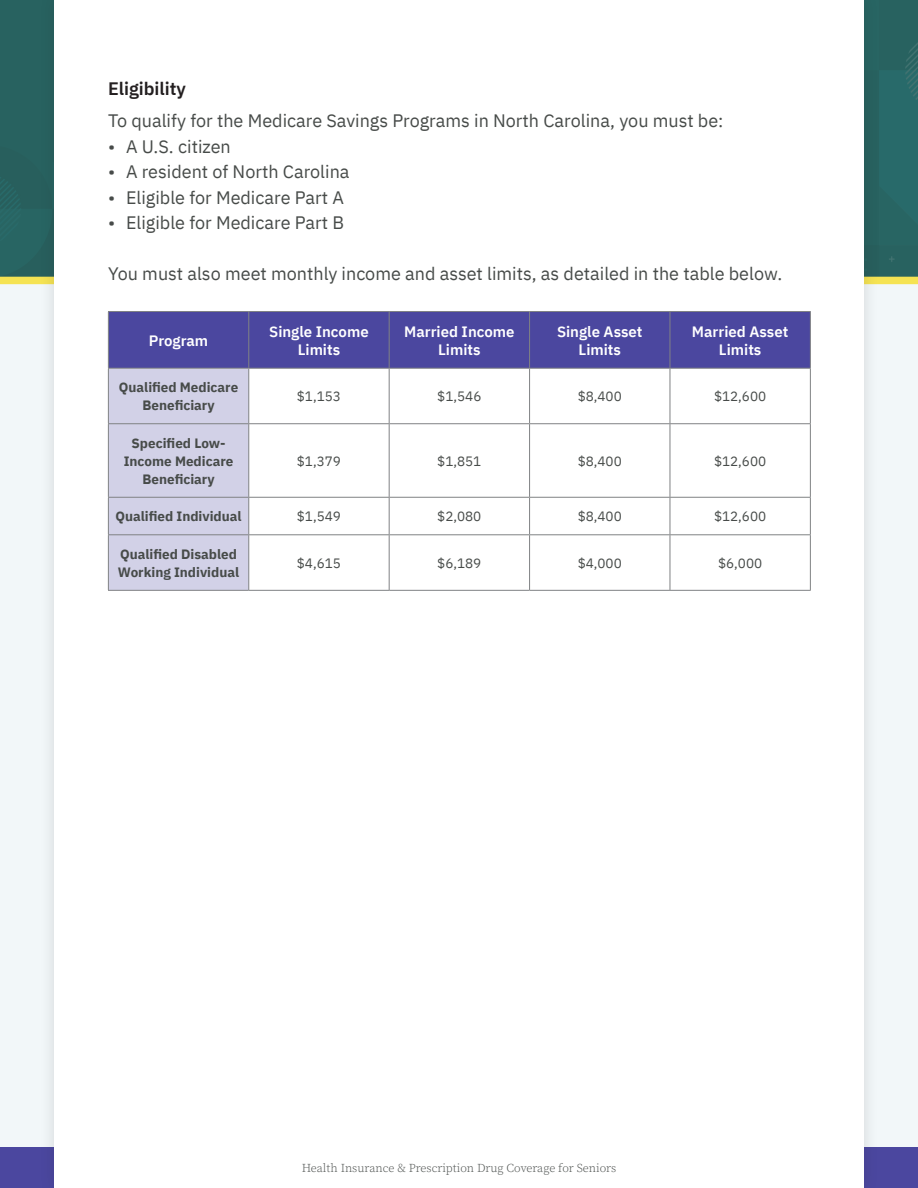
<style>
.page{position:relative;width:918px;height:1188px;background:#f2f7f9}
.page>*{position:absolute;margin:0;border:0;box-sizing:border-box;transform-origin:0 0}
.t1{font:18px "IBM Plex Sans";color:#474b49}
.t2{font:600 18px "IBM Plex Sans";color:#231f20}
.t3{font:600 15px/18px "IBM Plex Sans";color:#fff;text-align:center}
.t4{font:700 13.5px/18px "IBM Plex Sans";color:#474b49;text-align:center}
.t5{font:13.5px "IBM Plex Sans";color:#474b49}
.t6{font:300 12px "Source Serif Pro";color:#474b49}
</style>
<div class="page">
<div style="left:0;top:0;width:918px;height:280px;background:#2d6361"></div>
<div style="left:0;top:277px;width:918px;height:7px;background:#f5e353"></div>
<div style="left:0;top:1148px;width:918px;height:40px;background:#4b479f"></div>
<div style="left:39px;top:0;width:841px;height:1188px;background:#231f20;opacity:.15"></div>
<div style="left:54px;top:0;width:810px;height:1188px;background:#fff"></div>
<svg style="left:109px;top:312px;width:701px;height:278px"></svg>
<hr style="left:248px;top:312px;width:1px;height:56px;background:#808284">
<hr style="left:389px;top:312px;width:1px;height:56px;background:#808284">
<hr style="left:529px;top:312px;width:1px;height:56px;background:#808284">
<hr style="left:670px;top:312px;width:1px;height:56px;background:#808284">
<hr style="left:389px;top:369px;width:1px;height:54px;background:#808284">
<hr style="left:529px;top:369px;width:1px;height:54px;background:#808284">
<hr style="left:670px;top:369px;width:1px;height:54px;background:#808284">
<hr style="left:108px;top:423px;width:141px;height:1px;background:#808284">
<hr style="left:249px;top:423px;width:140px;height:1px;background:#808284">
<hr style="left:389px;top:423px;width:141px;height:1px;background:#808284">
<hr style="left:389px;top:424px;width:1px;height:73px;background:#808284">
<hr style="left:530px;top:423px;width:140px;height:1px;background:#808284">
<hr style="left:529px;top:424px;width:1px;height:73px;background:#808284">
<hr style="left:670px;top:423px;width:141px;height:1px;background:#808284">
<hr style="left:670px;top:424px;width:1px;height:73px;background:#808284">
<hr style="left:108px;top:497px;width:141px;height:1px;background:#808284">
<hr style="left:249px;top:497px;width:140px;height:1px;background:#808284">
<hr style="left:389px;top:497px;width:141px;height:1px;background:#808284">
<hr style="left:389px;top:498px;width:1px;height:36px;background:#808284">
<hr style="left:530px;top:497px;width:140px;height:1px;background:#808284">
<hr style="left:529px;top:498px;width:1px;height:36px;background:#808284">
<hr style="left:670px;top:497px;width:141px;height:1px;background:#808284">
<hr style="left:670px;top:498px;width:1px;height:36px;background:#808284">
<hr style="left:108px;top:534px;width:141px;height:1px;background:#808284">
<hr style="left:249px;top:534px;width:140px;height:1px;background:#808284">
<hr style="left:389px;top:534px;width:141px;height:1px;background:#808284">
<hr style="left:389px;top:535px;width:1px;height:55px;background:#808284">
<hr style="left:530px;top:534px;width:140px;height:1px;background:#808284">
<hr style="left:529px;top:535px;width:1px;height:55px;background:#808284">
<hr style="left:670px;top:534px;width:141px;height:1px;background:#808284">
<hr style="left:670px;top:535px;width:1px;height:55px;background:#808284">
<hr style="left:810px;top:369px;width:1px;height:54px;background:#808284">
<hr style="left:810px;top:424px;width:1px;height:73px;background:#808284">
<hr style="left:810px;top:498px;width:1px;height:36px;background:#808284">
<hr style="left:810px;top:535px;width:1px;height:55px;background:#808284">
<hr style="left:249px;top:590px;width:140px;height:1px;background:#808284">
<hr style="left:389px;top:590px;width:141px;height:1px;background:#808284">
<hr style="left:530px;top:590px;width:140px;height:1px;background:#808284">
<hr style="left:670px;top:590px;width:141px;height:1px;background:#808284">
<hr style="left:108px;top:311px;width:141px;height:1px;background:#808284">
<hr style="left:108px;top:312px;width:1px;height:56px;background:#808284">
<hr style="left:249px;top:311px;width:140px;height:1px;background:#808284">
<hr style="left:389px;top:311px;width:141px;height:1px;background:#808284">
<hr style="left:530px;top:311px;width:140px;height:1px;background:#808284">
<hr style="left:670px;top:311px;width:141px;height:1px;background:#808284">
<hr style="left:810px;top:312px;width:1px;height:56px;background:#808284">
<hr style="left:249px;top:368px;width:140px;height:1px;background:#808284">
<hr style="left:389px;top:368px;width:141px;height:1px;background:#808284">
<hr style="left:530px;top:368px;width:140px;height:1px;background:#808284">
<hr style="left:670px;top:368px;width:141px;height:1px;background:#808284">
<hr style="left:108px;top:368px;width:141px;height:1px;background:#808284">
<hr style="left:108px;top:369px;width:1px;height:54px;background:#808284">
<hr style="left:248px;top:369px;width:1px;height:54px;background:#808284">
<hr style="left:108px;top:424px;width:1px;height:73px;background:#808284">
<hr style="left:248px;top:424px;width:1px;height:73px;background:#808284">
<hr style="left:108px;top:498px;width:1px;height:36px;background:#808284">
<hr style="left:248px;top:498px;width:1px;height:36px;background:#808284">
<hr style="left:108px;top:535px;width:1px;height:55px;background:#808284">
<hr style="left:248px;top:535px;width:1px;height:55px;background:#808284">
<hr style="left:108px;top:590px;width:141px;height:1px;background:#808284">
<p class="t2" style="left:108px;top:75px;width:80px">Eligibility</p>
<p class="t1" style="left:108px;top:107px;width:617px">To qualify for the Medicare Savings Programs in North Carolina, you must be:</p>
<p class="t1" style="left:108px;top:133px;width:124px">• A U.S. citizen</p>
<p class="t1" style="left:108px;top:158px;width:243px">• A resident of North Carolina</p>
<p class="t1" style="left:108px;top:184px;width:237px">• Eligible for Medicare Part A</p>
<p class="t1" style="left:108px;top:209px;width:238px">• Eligible for Medicare Part B</p>
<p class="t1" style="left:108px;top:260px;width:676px">You must also meet monthly income and asset limits, as detailed in the table below.</p>
<p class="t3" style="left:149px;top:330px;width:61px">Program</p>
<p class="t3" style="left:269px;top:321px;width:101px">Single Income<br>Limits</p>
<p class="t3" style="left:404px;top:321px;width:112px">Married Income<br>Limits</p>
<p class="t3" style="left:557px;top:321px;width:87px">Single Asset<br>Limits</p>
<p class="t3" style="left:692px;top:321px;width:98px">Married Asset<br>Limits</p>
<p class="t4" style="left:119px;top:377px;width:121px">Qualified Medicare<br>Beneficiary</p>
<p class="t5" style="left:297px;top:386px;width:46px">$1,153</p>
<p class="t5" style="left:437px;top:386px;width:46px">$1,546</p>
<p class="t5" style="left:578px;top:386px;width:46px">$8,400</p>
<p class="t5" style="left:714px;top:386px;width:54px">$12,600</p>
<p class="t4" style="left:124px;top:433px;width:111px">Specified Low-<br>Income Medicare<br>Beneficiary</p>
<p class="t5" style="left:297px;top:451px;width:46px">$1,379</p>
<p class="t5" style="left:437px;top:451px;width:46px">$1,851</p>
<p class="t5" style="left:578px;top:451px;width:46px">$8,400</p>
<p class="t5" style="left:714px;top:451px;width:54px">$12,600</p>
<p class="t4" style="left:115px;top:506px;width:128px">Qualified Individual</p>
<p class="t5" style="left:297px;top:506px;width:46px">$1,549</p>
<p class="t5" style="left:437px;top:506px;width:46px">$2,080</p>
<p class="t5" style="left:578px;top:506px;width:46px">$8,400</p>
<p class="t5" style="left:714px;top:506px;width:54px">$12,600</p>
<p class="t4" style="left:118px;top:544px;width:123px;text-align:left">Qualified Disabled<br>Working Individual</p>
<p class="t5" style="left:297px;top:553px;width:46px">$4,615</p>
<p class="t5" style="left:437px;top:553px;width:46px">$6,189</p>
<p class="t5" style="left:578px;top:553px;width:46px">$4,000</p>
<p class="t5" style="left:718px;top:553px;width:46px">$6,000</p>
<p class="t6" style="left:302px;top:1160px;width:316px">Health Insurance &amp; Prescription Drug Coverage for Seniors</p>
</div>
